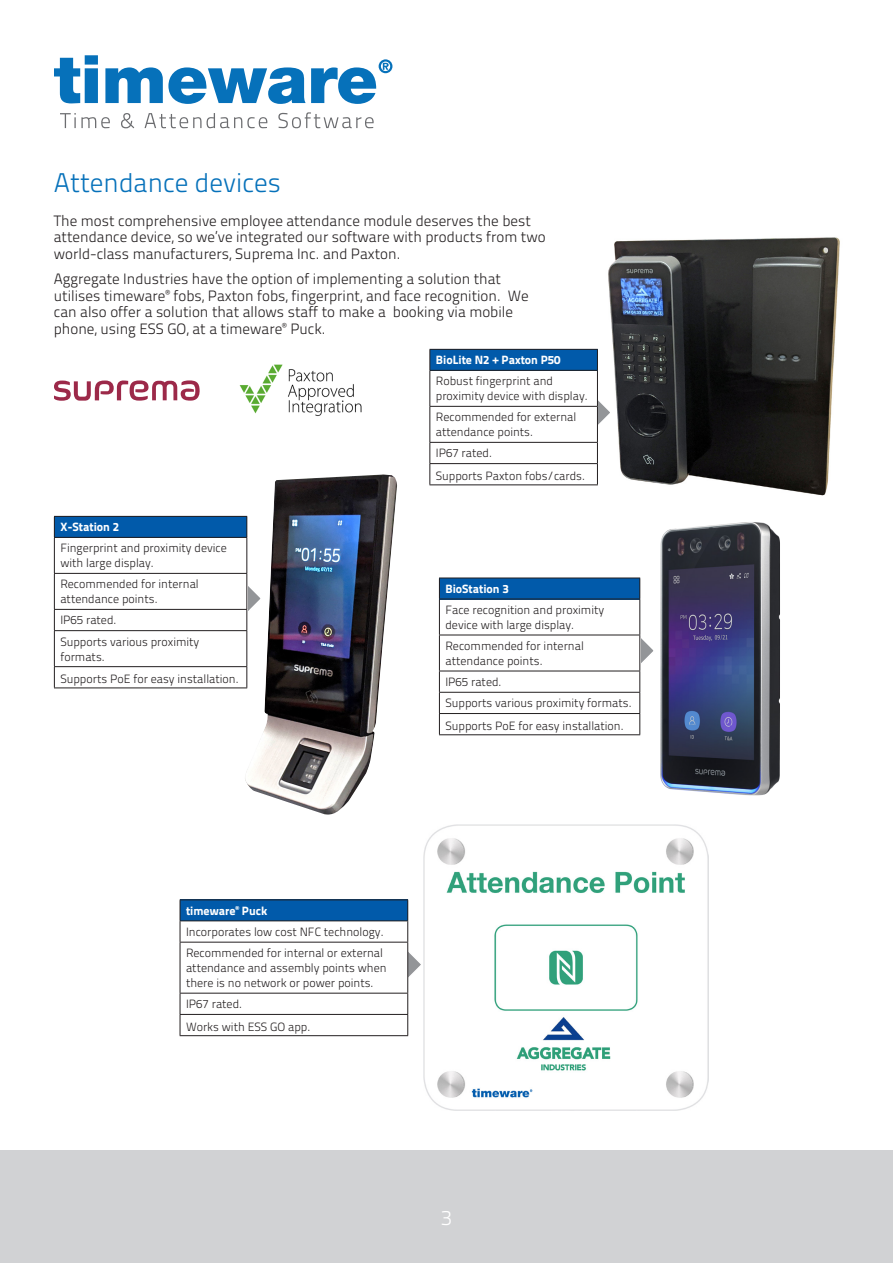
<style>
.page{position:relative;width:893px;height:1263px;background:#fff}
.page>*{position:absolute;margin:0;border:0;box-sizing:border-box;transform-origin:0 0}
.t1{font:27px "Titillium Text 22 L 250 wt";color:#0671ba}
.t2{font:21px "Titillium Text 22 L 250 wt";color:#fff}
.t3{font:15px/16.5px "Titillium Text 22 L 250 wt";color:#231f20}
.t4{font:12px/15px "Titillium Text 22 L 250 wt";color:#231f20}
.t5{font:12px "Titillium Text 22 L 999 wt";color:#fff}
</style>
<div class="page">
<img style="left:591px;top:237px;width:249px;height:259px">
<div style="left:0;top:1150px;width:893px;height:113px;background:#d1d2d4"></div>
<img style="left:660px;top:522px;width:120px;height:274px">
<div style="left:439px;top:578px;width:201px;height:21px;background:#015aaa"></div>
<hr style="left:439px;top:578px;width:201px;height:1px;background:#231f20">
<svg style="left:439px;top:578px;width:1px;height:21px"></svg>
<svg style="left:639px;top:578px;width:1px;height:21px"></svg>
<hr style="left:439px;top:599px;width:201px;height:1px;background:#231f20">
<hr style="left:439px;top:599px;width:1px;height:36px;background:#231f20">
<hr style="left:639px;top:599px;width:1px;height:36px;background:#231f20">
<hr style="left:439px;top:635px;width:201px;height:1px;background:#231f20">
<hr style="left:439px;top:635px;width:1px;height:36px;background:#231f20">
<hr style="left:439px;top:671px;width:201px;height:1px;background:#231f20">
<hr style="left:439px;top:692px;width:201px;height:1px;background:#231f20">
<hr style="left:439px;top:713px;width:201px;height:1px;background:#231f20">
<svg style="left:439px;top:671px;width:1px;height:63px"></svg>
<svg style="left:584px;top:631px;width:70px;height:103px"></svg>
<hr style="left:439px;top:734px;width:201px;height:1px;background:#231f20">
<div style="left:180px;top:900px;width:228px;height:21px;background:#015aaa"></div>
<hr style="left:180px;top:899px;width:228px;height:1px;background:#231f20">
<hr style="left:180px;top:920px;width:228px;height:1px;background:#231f20">
<svg style="left:180px;top:900px;width:1px;height:42px"></svg>
<hr style="left:180px;top:942px;width:228px;height:1px;background:#231f20">
<hr style="left:180px;top:942px;width:1px;height:51px;background:#231f20">
<hr style="left:180px;top:993px;width:228px;height:1px;background:#231f20">
<hr style="left:180px;top:1014px;width:228px;height:1px;background:#231f20">
<svg style="left:180px;top:993px;width:1px;height:42px"></svg>
<svg style="left:351px;top:900px;width:70px;height:135px"></svg>
<hr style="left:180px;top:1035px;width:228px;height:1px;background:#231f20">
<img style="left:244px;top:474px;width:153px;height:340px">
<div style="left:54px;top:516px;width:193px;height:179px;background:#fff"></div>
<div style="left:54px;top:516px;width:193px;height:21px;background:#015aaa"></div>
<hr style="left:54px;top:516px;width:193px;height:1px;background:#231f20">
<svg style="left:54px;top:517px;width:1px;height:20px"></svg>
<svg style="left:246px;top:517px;width:1px;height:20px"></svg>
<hr style="left:54px;top:537px;width:193px;height:1px;background:#231f20">
<hr style="left:54px;top:538px;width:1px;height:35px;background:#231f20">
<hr style="left:246px;top:538px;width:1px;height:35px;background:#231f20">
<hr style="left:54px;top:573px;width:193px;height:1px;background:#231f20">
<hr style="left:54px;top:574px;width:1px;height:35px;background:#231f20">
<hr style="left:246px;top:574px;width:1px;height:35px;background:#231f20">
<hr style="left:54px;top:609px;width:193px;height:1px;background:#231f20">
<svg style="left:54px;top:610px;width:1px;height:20px"></svg>
<svg style="left:191px;top:579px;width:73px;height:56px"></svg>
<hr style="left:54px;top:630px;width:193px;height:1px;background:#231f20">
<hr style="left:54px;top:631px;width:1px;height:35px;background:#231f20">
<hr style="left:246px;top:631px;width:1px;height:35px;background:#231f20">
<hr style="left:54px;top:666px;width:193px;height:1px;background:#231f20">
<svg style="left:54px;top:667px;width:1px;height:20px"></svg>
<svg style="left:246px;top:667px;width:1px;height:20px"></svg>
<hr style="left:54px;top:687px;width:193px;height:1px;background:#231f20">
<svg style="left:54px;top:380px;width:146px;height:21px"></svg>
<img style="left:239px;top:364px;width:123px;height:52px">
<div style="left:429px;top:349px;width:169px;height:136px;background:#fff"></div>
<div style="left:430px;top:349px;width:167px;height:21px;background:#015aaa"></div>
<hr style="left:429px;top:349px;width:169px;height:1px;background:#231f20">
<svg style="left:429px;top:350px;width:1px;height:20px"></svg>
<svg style="left:597px;top:350px;width:1px;height:20px"></svg>
<hr style="left:429px;top:370px;width:169px;height:1px;background:#231f20">
<hr style="left:429px;top:371px;width:1px;height:35px;background:#231f20">
<hr style="left:597px;top:371px;width:1px;height:35px;background:#231f20">
<hr style="left:429px;top:406px;width:169px;height:1px;background:#231f20">
<hr style="left:429px;top:407px;width:1px;height:35px;background:#231f20">
<hr style="left:429px;top:442px;width:169px;height:1px;background:#231f20">
<hr style="left:429px;top:463px;width:169px;height:1px;background:#231f20">
<svg style="left:429px;top:443px;width:1px;height:41px"></svg>
<svg style="left:541px;top:376px;width:72px;height:108px"></svg>
<hr style="left:429px;top:484px;width:169px;height:1px;background:#231f20">
<img style="left:423px;top:824px;width:286px;height:286px">
<svg style="left:54px;top:55px;width:338px;height:49px"></svg>
<svg style="left:60px;top:112px;width:314px;height:16px"></svg>
<p class="t1" style="left:54px;top:163px;width:229px">Attendance devices</p>
<p class="t3" style="left:54px;top:212px;width:493px">The most comprehensive employee attendance module deserves the best attendance device, so we’ve integrated our software with products from two world-class manufacturers, Suprema Inc. and Paxton.</p>
<p class="t3" style="left:54px;top:270px;width:476px">Aggregate Industries have the option of implementing a solution that utilises timeware<sup>®</sup> fobs, Paxton fobs, fingerprint, and face recognition. We can also offer a solution that allows staff to make a booking via mobile phone, using ESS GO, at a timeware<sup>®</sup> Puck.</p>
<p class="t5" style="left:60px;top:518px;width:60px">X-Station 2</p>
<p class="t4" style="left:60px;top:540px;width:168px">Fingerprint and proximity device with large display.</p>
<p class="t4" style="left:60px;top:576px;width:140px">Recommended for internal attendance points.</p>
<p class="t4" style="left:60px;top:612px;width:58px">IP65 rated.</p>
<p class="t4" style="left:60px;top:633px;width:141px">Supports various proximity formats.</p>
<p class="t4" style="left:60px;top:671px;width:180px">Supports PoE for easy installation.</p>
<p class="t5" style="left:436px;top:351px;width:126px">BioLite N2 + Paxton P50</p>
<p class="t4" style="left:436px;top:373px;width:153px">Robust fingerprint and proximity device with display.</p>
<p class="t4" style="left:436px;top:409px;width:142px">Recommended for external attendance points.</p>
<p class="t4" style="left:436px;top:445px;width:58px">IP67 rated.</p>
<p class="t4" style="left:436px;top:468px;width:151px">Supports Paxton fobs/cards.</p>
<p class="t5" style="left:445px;top:579px;width:65px">BioStation 3</p>
<p class="t4" style="left:445px;top:602px;width:160px">Face recognition and proximity device with large display.</p>
<p class="t4" style="left:445px;top:638px;width:140px">Recommended for internal attendance points.</p>
<p class="t4" style="left:445px;top:674px;width:58px">IP65 rated.</p>
<p class="t4" style="left:445px;top:695px;width:188px">Supports various proximity formats.</p>
<p class="t4" style="left:445px;top:718px;width:180px">Supports PoE for easy installation.</p>
<p class="t5" style="left:186px;top:901px;width:83px">timeware<sup>®</sup> Puck</p>
<p class="t4" style="left:186px;top:923px;width:199px">Incorporates low cost NFC technology.</p>
<p class="t4" style="left:186px;top:945px;width:198px">Recommended for internal or external</p>
<p class="t4" style="left:186px;top:960px;width:202px">attendance and assembly points when there is no network or power points.</p>
<p class="t4" style="left:186px;top:996px;width:58px">IP67 rated.</p>
<p class="t4" style="left:186px;top:1018px;width:126px">Works with ESS GO app.</p>
<p class="t2" style="left:441px;top:1202px;width:13px">3</p>
</div>
